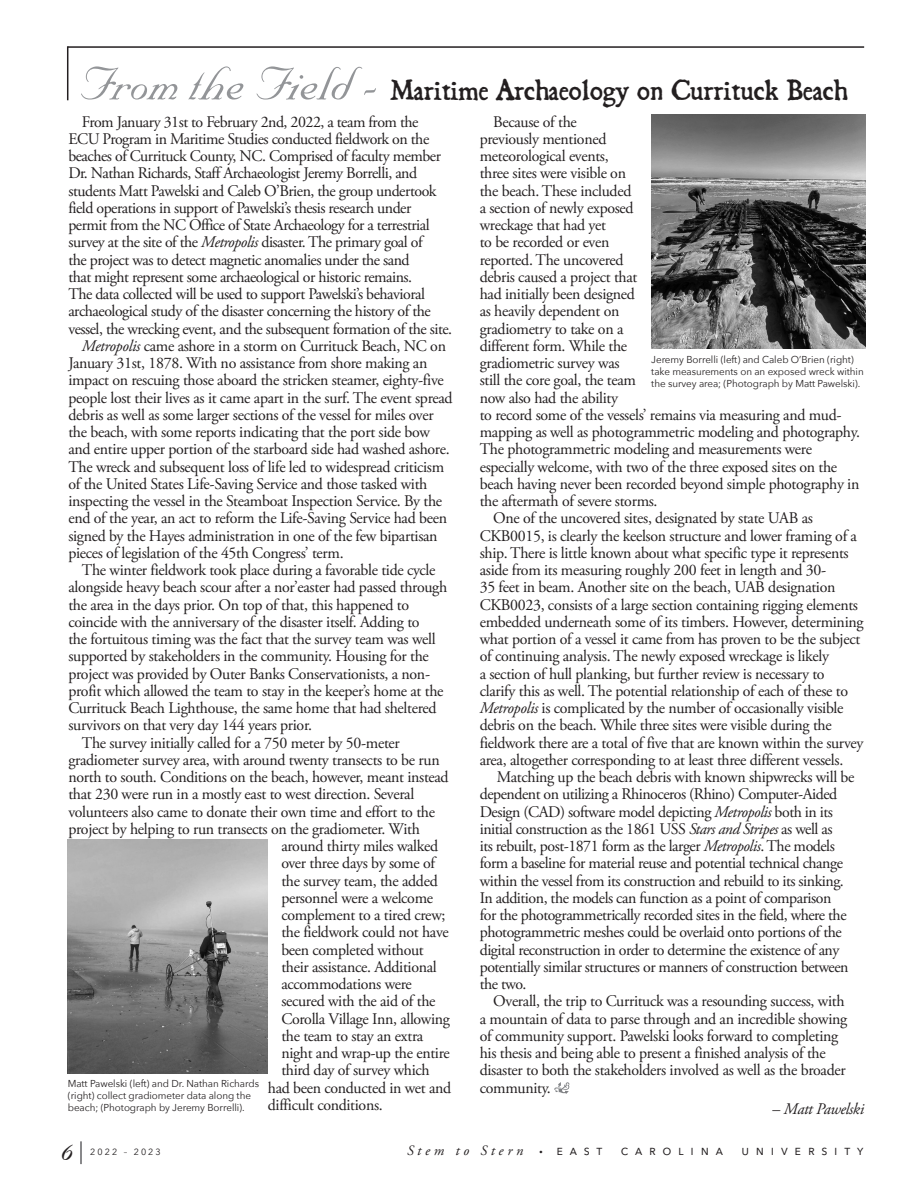
<style>
.page{position:relative;width:918px;height:1188px;background:#fff}
.page>*{position:absolute;margin:0;border:0;box-sizing:border-box;transform-origin:0 0}
.Regular_size_text{font:55.5px "Nuptial Script";color:#939598}
.Regular_size_text-2{font:37.5px "Nuptial Script";color:#231f20}
.Regular_size_text-3{font:33px "Black Beard";letter-spacing:.01em;color:#231f20}
.Regular_size_text-4{font:16.2px/17.2px "Adobe Garamond Pro";letter-spacing:-.02em;color:#231f20}
.Regular_size_text-5{font:italic 16.2px "Adobe Garamond Pro";letter-spacing:-.02em;color:#231f20}
.t1{font:italic 14.25px "Adobe Garamond Pro";letter-spacing:.27em;color:#231f20}
.t2{font:13.5px "Avenir Next";letter-spacing:.5em;color:#231f20}
.Regular_size_text-6{font:10.05px/12px "Avenir Next";letter-spacing:-.005em;color:#231f20}
.t3{font:9px "Avenir Next";letter-spacing:.23em;color:#231f20}
.s1{font-style:italic}
.s2{font-style:normal}
.s3{font-size:9px}
.s4{font-family:"Avenir Next";font-style:normal;font-size:13.5px}
</style>
<div class="page">
<hr style="left:80px;top:1141px;width:2px;height:23px;background:#636366">
<svg style="left:554px;top:1082px;width:15px;height:12px"></svg>
<img style="left:651px;top:114px;width:214px;height:235px">
<hr style="left:68px;top:46px;width:796px;height:2px;background:#231f20">
<hr style="left:67px;top:46px;width:1px;height:54px;background:#231f20">
<img style="left:68px;top:839px;width:200px;height:235px">
<p class="Regular_size_text" style="left:79px;top:53px;width:303px">From the Field -</p>
<p class="Regular_size_text-3" style="left:390px;top:71px;width:459px">Maritime Archaeology on Currituck Beach</p>
<p class="Regular_size_text-4" style="left:68px;top:113px;width:385px;text-indent:14px">From January 31st to February 2nd, 2022, a team from the ECU Program in Maritime Studies conducted fieldwork on the beaches of Currituck County, NC. Comprised of faculty member Dr. Nathan Richards, Staff Archaeologist Jeremy Borrelli, and students Matt Pawelski and Caleb O’Brien, the group undertook field operations in support of Pawelski’s thesis research under permit from the NC Office of State Archaeology for a terrestrial survey at the site of the <span class="s1">Metropolis</span> disaster. The primary goal of<br>the project was to detect magnetic anomalies under the sand<br>that might represent some archaeological or historic remains.<br>The data collected will be used to support Pawelski’s behavioral archaeological study of the disaster concerning the history of the vessel, the wrecking event, and the subsequent formation of the site.</p>
<p class="Regular_size_text-4" style="left:68px;top:338px;width:386px;text-indent:14px"><span class="s1">Metropolis</span> came ashore in a storm on Currituck Beach, NC on January 31st, 1878. With no assistance from shore making an impact on rescuing those aboard the stricken steamer, eighty-five people lost their lives as it came apart in the surf. The event spread debris as well as some larger sections of the vessel for miles over the beach, with some reports indicating that the port side bow and entire upper portion of the starboard side had washed ashore.<br>The wreck and subsequent loss of life led to widespread criticism of the United States Life-Saving Service and those tasked with inspecting the vessel in the Steamboat Inspection Service. By the end of the year, an act to reform the Life-Saving Service had been signed by the Hayes administration in one of the few bipartisan pieces of legislation of the 45th Congress’ term.</p>
<p class="Regular_size_text-4" style="left:68px;top:562px;width:380px;text-indent:14px">The winter fieldwork took place during a favorable tide cycle alongside heavy beach scour after a nor’easter had passed through the area in the days prior. On top of that, this happened to coincide with the anniversary of the disaster itself. Adding to<br>the fortuitous timing was the fact that the survey team was well supported by stakeholders in the community. Housing for the project was provided by Outer Banks Conservationists, a non&shy;profit which allowed the team to stay in the keeper’s home at the Currituck Beach Lighthouse, the same home that had sheltered survivors on that very day 144 years prior.</p>
<p class="Regular_size_text-4" style="left:82px;top:734px;width:319px">The survey initially called for a 750 meter by 50-meter</p>
<p class="Regular_size_text-4" style="left:68px;top:752px;width:373px">gradiometer survey area, with around twenty transects to be run</p>
<p class="Regular_size_text-4" style="left:68px;top:769px;width:382px">north to south. Conditions on the beach, however, meant instead</p>
<p class="Regular_size_text-4" style="left:68px;top:786px;width:347px">that 230 were run in a mostly east to west direction. Several</p>
<p class="Regular_size_text-4" style="left:68px;top:803px;width:368px">volunteers also came to donate their own time and effort to the</p>
<p class="Regular_size_text-4" style="left:68px;top:821px;width:353px">project by helping to run transects on the gradiometer. With</p>
<p class="Regular_size_text-4" style="left:281px;top:838px;width:158px">around thirty miles walked</p>
<p class="Regular_size_text-4" style="left:281px;top:855px;width:155px">over three days by some of</p>
<p class="Regular_size_text-4" style="left:281px;top:872px;width:158px">the survey team, the added</p>
<p class="Regular_size_text-4" style="left:281px;top:890px;width:153px">personnel were a welcome</p>
<p class="Regular_size_text-4" style="left:281px;top:907px;width:166px">complement to a tired crew;</p>
<p class="Regular_size_text-4" style="left:281px;top:924px;width:169px">the fieldwork could not have</p>
<p class="Regular_size_text-4" style="left:281px;top:941px;width:144px">been completed without</p>
<p class="Regular_size_text-4" style="left:281px;top:959px;width:157px">their assistance. Additional</p>
<p class="Regular_size_text-4" style="left:281px;top:976px;width:132px">accommodations were</p>
<p class="Regular_size_text-4" style="left:281px;top:993px;width:156px">secured with the aid of the</p>
<p class="Regular_size_text-4" style="left:281px;top:1010px;width:170px">Corolla Village Inn, allowing</p>
<p class="Regular_size_text-4" style="left:281px;top:1028px;width:144px">the team to stay an extra</p>
<p class="Regular_size_text-4" style="left:281px;top:1045px;width:170px">night and wrap-up the entire</p>
<p class="Regular_size_text-4" style="left:281px;top:1062px;width:150px">third day of survey which</p>
<p class="Regular_size_text-4" style="left:268px;top:1079px;width:185px">had been conducted in wet and</p>
<p class="Regular_size_text-4" style="left:268px;top:1097px;width:117px">difficult conditions.</p>
<p class="Regular_size_text-4" style="left:480px;top:113px;width:382px;text-indent:14px">Because of the<br>previously mentioned<br>meteorological events,<br>three sites were visible on<br>the beach. These included<br>a section of newly exposed<br>wreckage that had yet<br>to be recorded or even<br>reported. The uncovered<br>debris caused a project that<br>had initially been designed<br>as heavily dependent on<br>gradiometry to take on a<br>different form. While the<br>gradiometric survey was<br>still the core goal, the team<br>now also had the ability<br>to record some of the vessels’ remains via measuring and mud&shy;mapping as well as photogrammetric modeling and photography.<br>The photogrammetric modeling and measurements were especially welcome, with two of the three exposed sites on the beach having never been recorded beyond simple photography in the aftermath of severe storms.</p>
<p class="Regular_size_text-4" style="left:480px;top:510px;width:385px;text-indent:14px">One of the uncovered sites, designated by state UAB as CKB0015, is clearly the keelson structure and lower framing of a ship. There is little known about what specific type it represents aside from its measuring roughly 200 feet in length and 30-<br>35 feet in beam. Another site on the beach, UAB designation CKB0023, consists of a large section containing rigging elements embedded underneath some of its timbers. However, determining what portion of a vessel it came from has proven to be the subject of continuing analysis. The newly exposed wreckage is likely<br>a section of hull planking, but further review is necessary to clarify this as well. The potential relationship of each of these to <span class="s1">Metropolis</span> is complicated by the number of occasionally visible debris on the beach. While three sites were visible during the fieldwork there are a total of five that are known within the survey area, altogether corresponding to at least three different vessels.</p>
<p class="Regular_size_text-4" style="left:480px;top:769px;width:376px;text-indent:17px">Matching up the beach debris with known shipwrecks will be dependent on utilizing a Rhinoceros (Rhino) Computer-Aided Design (CAD) software model depicting <span class="s1">Metropolis</span> both in its initial construction as the 1861 USS <span class="s1">Stars and Stripes</span> as well as<br>its rebuilt, post-1871 form as the larger <span class="s1">Metropolis</span>. The models form a baseline for material reuse and potential technical change within the vessel from its construction and rebuild to its sinking.<br>In addition, the models can function as a point of comparison<br>for the photogrammetrically recorded sites in the field, where the photogrammetric meshes could be overlaid onto portions of the digital reconstruction in order to determine the existence of any potentially similar structures or manners of construction between the two.</p>
<p class="Regular_size_text-4" style="left:480px;top:993px;width:369px;text-indent:14px">Overall, the trip to Currituck was a resounding success, with a mountain of data to parse through and an incredible showing of community support. Pawelski looks forward to completing his thesis and being able to present a finished analysis of the disaster to both the stakeholders involved as well as the broader community.</p>
<p class="Regular_size_text-5" style="left:773px;top:1099px;width:93px"><span class="s2">–</span> Matt Pawelski</p>
<p class="Regular_size_text-6" style="left:651px;top:353px;width:214px">Jeremy Borrelli (left) and Caleb O’Brien (right) take measurements on an exposed wreck within the survey area; (Photograph by Matt Pawelski).</p>
<p class="Regular_size_text-6" style="left:68px;top:1077px;width:193px">Matt Pawelski (left) and Dr. Nathan Richards (right) collect gradiometer data along the beach; (Photograph by Jeremy Borrelli).</p>
<p class="Regular_size_text-2" style="left:62px;top:1128px;width:14px">6</p>
<p class="t3" style="left:90px;top:1144px;width:72px">2022 – 2023</p>
<p class="t1" style="left:407px;top:1142px;width:197px">Stem to Stern <span class="s3">•</span> <span class="s4">e a s t</span></p>
<p class="t2" style="left:621px;top:1139px;width:104px">carolina</p>
<p class="t2" style="left:741px;top:1139px;width:123px">university</p>
</div>
